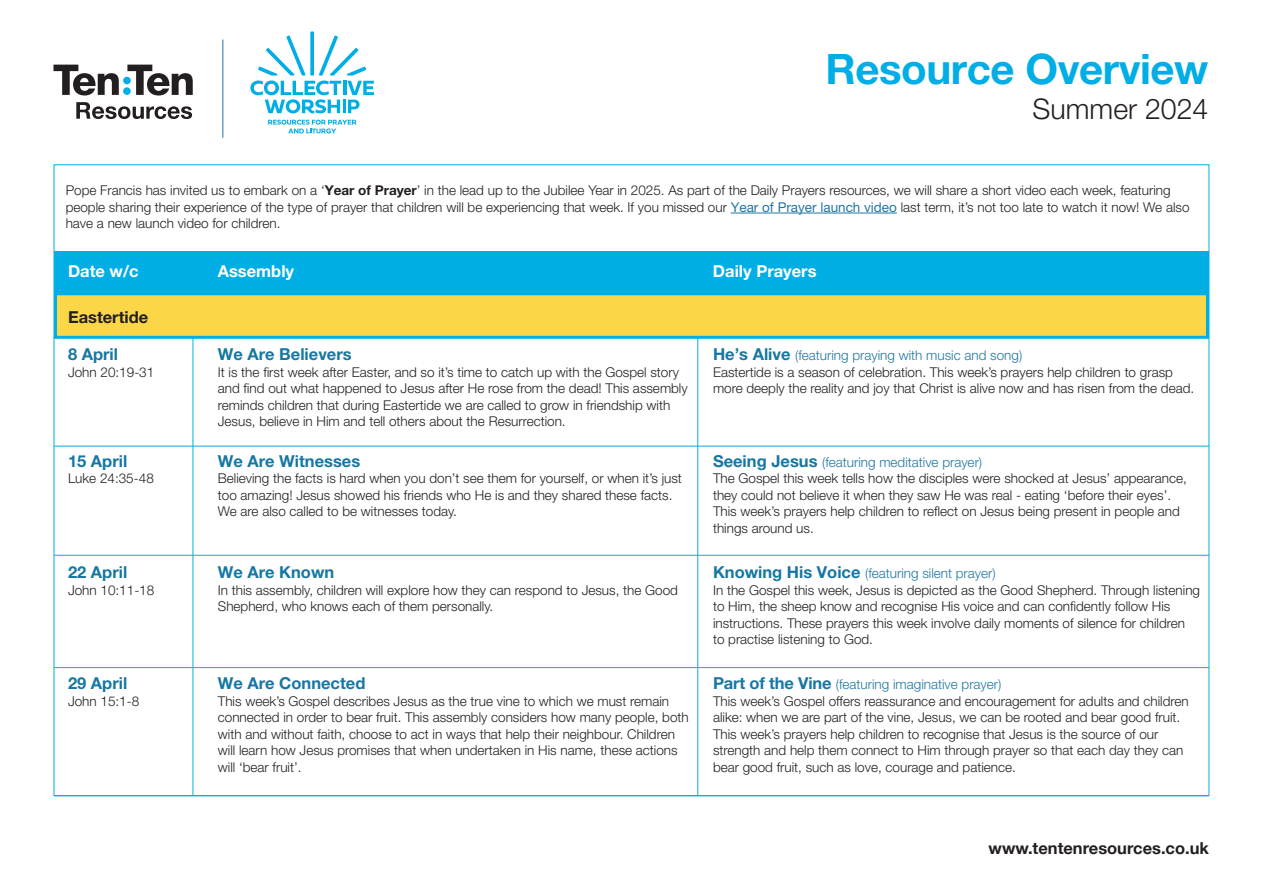
<style>
.page{position:relative;width:1263px;height:893px;background:#fff}
.page>*{position:absolute;margin:0;border:0;box-sizing:border-box;transform-origin:0 0}
.t1{font:700 42px "Helvetica Neue LT Pro";letter-spacing:-.01em;color:#00aee6}
.t2{font:300 28.5px "Helvetica Neue LT Pro";color:#231f20}
.t3{font:700 16.5px "Helvetica Neue LT Pro";color:#1677a2}
.t4{font:700 16.5px "Helvetica Neue LT Pro";color:#fff}
.t5{font:700 16.5px "Helvetica Neue";color:#231f20}
.t6{font:700 16.5px "Helvetica Neue LT Pro";color:#231f20}
.t7{font:300 13.5px/16.5px "Helvetica Neue LT Pro";color:#231f20}
.t8{font:300 13.5px "Helvetica Neue LT Pro";color:#2177a1}
.s1{font-weight:700}
.s2{font-weight:400;color:#2177a1}
.s3{font-weight:700;font-size:16.5px;color:#1677a2}
</style>
<div class="page">
<hr style="left:697px;top:251px;width:1px;height:545px;background:#00aee6">
<hr style="left:193px;top:273px;width:1px;height:523px;background:#00aee6">
<div style="left:54px;top:292px;width:1155px;height:47px;background:#fbd748;border:3px solid #00aee6"></div>
<div style="left:54px;top:251px;width:1155px;height:43px;background:#00aee6"></div>
<hr style="left:54px;top:555px;width:1155px;height:1px;background:#00aee6">
<hr style="left:54px;top:667px;width:1155px;height:1px;background:#00aee6">
<hr style="left:54px;top:795px;width:1155px;height:1px;background:#00aee6">
<svg style="left:310px;top:31px;width:4px;height:45px"></svg>
<svg style="left:250px;top:35px;width:124px;height:78px"></svg>
<svg style="left:268px;top:120px;width:88px;height:13px"></svg>
<div style="left:123px;top:87px;width:8px;height:8px;background:#00aee6;border-radius:50%"></div>
<svg style="left:53px;top:65px;width:66px;height:31px"></svg>
<svg style="left:127px;top:65px;width:66px;height:31px"></svg>
<div style="left:123px;top:77px;width:8px;height:7px;background:#00aee6;border-radius:50%"></div>
<svg style="left:76px;top:102px;width:116px;height:17px"></svg>
<hr style="left:222px;top:40px;width:1px;height:98px;background:#2177a1">
<hr style="left:54px;top:446px;width:1155px;height:1px;background:#00aee6">
<hr style="left:731px;top:213px;width:166px;height:1px;background:#2177a1">
<p class="t1" style="left:825px;top:43px;width:384px">Resource Overview</p>
<p class="t2" style="left:1032px;top:91px;width:177px">Summer 2024</p>
<p class="t7" style="left:66px;top:182px;width:1125px">Pope Francis has invited us to embark on a ‘<span class="s1">Year of Prayer</span>’ in the lead up to the Jubilee Year in 2025. As part of the Daily Prayers resources, we will share a short video each week, featuring people sharing their experience of the type of prayer that children will be experiencing that week. If you missed our <span class="s2">Year of Prayer launch video</span> last term, it’s not too late to watch it now! We also have a new launch video for children.</p>
<p class="t4" style="left:68px;top:261px;width:72px">Date w/c</p>
<p class="t4" style="left:218px;top:261px;width:78px">Assembly</p>
<p class="t4" style="left:713px;top:261px;width:105px">Daily Prayers</p>
<p class="t6" style="left:68px;top:307px;width:82px">Eastertide</p>
<p class="t3" style="left:68px;top:344px;width:52px">8 April</p>
<p class="t7" style="left:68px;top:364px;width:88px">John 20:19-31</p>
<p class="t3" style="left:218px;top:344px;width:135px">We Are Believers</p>
<p class="t7" style="left:218px;top:364px;width:471px">It is the first week after Easter, and so it’s time to catch up with the Gospel story and find out what happened to Jesus after He rose from the dead! This assembly reminds children that during Eastertide we are called to grow in friendship with Jesus, believe in Him and tell others about the Resurrection.</p>
<p class="t8" style="left:713px;top:347px;width:311px"><span class="s3">He’s Alive</span> (featuring praying with music and song)</p>
<p class="t7" style="left:713px;top:364px;width:483px">Eastertide is a season of celebration. This week’s prayers help children to grasp more deeply the reality and joy that Christ is alive now and has risen from the dead.</p>
<p class="t3" style="left:68px;top:451px;width:61px">15 April</p>
<p class="t7" style="left:68px;top:470px;width:87px">Luke 24:35-48</p>
<p class="t3" style="left:218px;top:451px;width:144px">We Are Witnesses</p>
<p class="t7" style="left:218px;top:470px;width:466px">Believing the facts is hard when you don’t see them for yourself, or when it’s just too amazing! Jesus showed his friends who He is and they shared these facts.<br>We are also called to be witnesses today.</p>
<p class="t8" style="left:713px;top:454px;width:271px"><span class="s3">Seeing Jesus</span> (featuring meditative prayer)</p>
<p class="t7" style="left:713px;top:470px;width:475px">The Gospel this week tells how the disciples were shocked at Jesus’ appearance, they could not believe it when they saw He was real - eating ‘before their eyes’.<br>This week’s prayers help children to reflect on Jesus being present in people and things around us.</p>
<p class="t3" style="left:68px;top:562px;width:61px">22 April</p>
<p class="t7" style="left:68px;top:581px;width:88px">John 10:11-18</p>
<p class="t3" style="left:218px;top:562px;width:118px">We Are Known</p>
<p class="t7" style="left:218px;top:581px;width:462px">In this assembly, children will explore how they can respond to Jesus, the Good<br>Shepherd, who knows each of them personally.</p>
<p class="t8" style="left:713px;top:565px;width:284px"><span class="s3">Knowing His Voice</span> (featuring silent prayer)</p>
<p class="t7" style="left:713px;top:581px;width:489px">In the Gospel this week, Jesus is depicted as the Good Shepherd. Through listening to Him, the sheep know and recognise His voice and can confidently follow His instructions. These prayers this week involve daily moments of silence for children</p>
<p class="t7" style="left:713px;top:631px;width:162px">to practise listening to God.</p>
<p class="t3" style="left:68px;top:673px;width:61px">29 April</p>
<p class="t7" style="left:68px;top:692px;width:73px">John 15:1-8</p>
<p class="t3" style="left:218px;top:673px;width:149px">We Are Connected</p>
<p class="t7" style="left:218px;top:692px;width:472px">This week’s Gospel describes Jesus as the true vine to which we must remain connected in order to bear fruit. This assembly considers how many people, both with and without faith, choose to act in ways that help their neighbour. Children will learn how Jesus promises that when undertaken in His name, these actions will ‘bear fruit’.</p>
<p class="t8" style="left:713px;top:676px;width:290px"><span class="s3">Part of the Vine</span> (featuring imaginative prayer)</p>
<p class="t7" style="left:713px;top:692px;width:477px">This week’s Gospel offers reassurance and encouragement for adults and children alike: when we are part of the vine, Jesus, we can be rooted and bear good fruit.</p>
<p class="t7" style="left:713px;top:725px;width:447px">This week’s prayers help children to recognise that Jesus is the source of our</p>
<p class="t7" style="left:713px;top:742px;width:472px">strength and help them connect to Him through prayer so that each day they can</p>
<p class="t7" style="left:713px;top:758px;width:304px">bear good fruit, such as love, courage and patience.</p>
<p class="t5" style="left:989px;top:835px;width:222px">www.tentenresources.co.uk</p>
</div>
